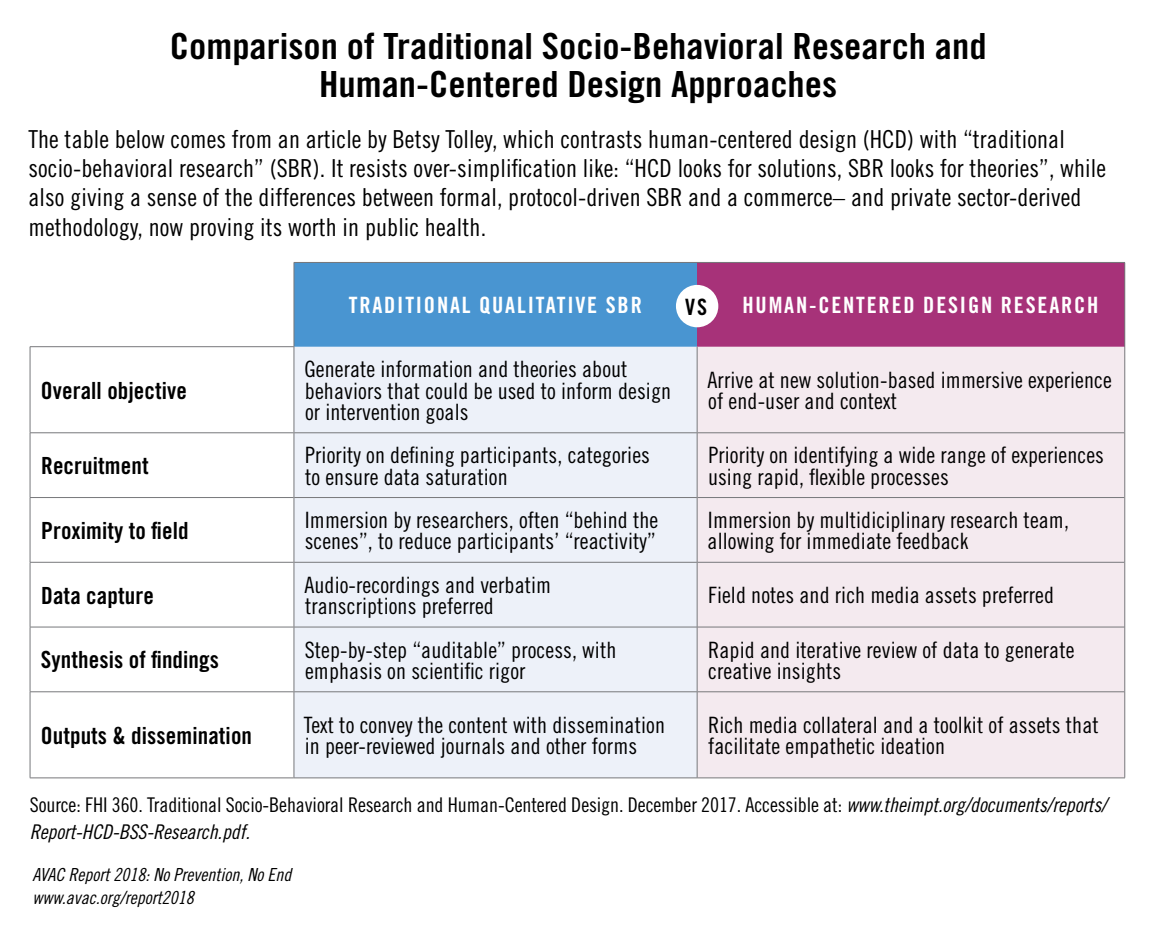
<style>
.page{position:relative;width:1175px;height:932px;background:#fff}
.page>*{position:absolute;margin:0;border:0;box-sizing:border-box;transform-origin:0 0}
.t1{font:36px/38.2px "Trade Gothic Bold Cond Twenty";color:#000;text-align:center;scale:1.08 1}
.t2{font:24.75px/29.2px "Trade Gothic Cond Eighteen";letter-spacing:.005em;color:#000}
.t3{font:23.62px "Trade Gothic Bold Cond Twenty";letter-spacing:.005em;color:#000}
.t4{font:22.5px/21.4px "Trade Gothic Cond Eighteen";letter-spacing:.005em;color:#000}
.t5{font:22.5px "Trade Gothic Bold Cond Twenty";letter-spacing:.08em;color:#fff}
.t6{font:22.5px "Trade Gothic Bold Cond Twenty";color:#000}
.t7{font:20.25px "Trade Gothic Cond Eighteen";letter-spacing:-.005em;color:#000}
.t8{font:20.25px "Trade Gothic Cond Eighteen Obl";letter-spacing:-.005em;color:#000}
.t9{font:18px/22.5px "Trade Gothic Cond Eighteen Obl";color:#000}
.s1{font-family:"Trade Gothic Cond Eighteen Obl"}
</style>
<div class="page">
<div style="left:294px;top:262px;width:403px;height:85px;background:#4995d1"></div>
<div style="left:697px;top:262px;width:427px;height:85px;background:#a73279"></div>
<div style="left:294px;top:347px;width:402px;height:430px;background:#edf1f9"></div>
<div style="left:697px;top:347px;width:427px;height:430px;background:#f4eaef"></div>
<hr style="left:30px;top:347px;width:1px;height:85px;background:#77787b">
<hr style="left:30px;top:433px;width:1px;height:64px;background:#77787b">
<hr style="left:30px;top:498px;width:1px;height:64px;background:#77787b">
<hr style="left:30px;top:562px;width:1px;height:64px;background:#77787b">
<hr style="left:30px;top:627px;width:1px;height:64px;background:#77787b">
<hr style="left:30px;top:692px;width:1px;height:85px;background:#77787b">
<hr style="left:30px;top:432px;width:264px;height:1px;background:#77787b">
<hr style="left:294px;top:432px;width:403px;height:1px;background:#77787b">
<hr style="left:30px;top:497px;width:264px;height:1px;background:#77787b">
<hr style="left:294px;top:497px;width:403px;height:1px;background:#77787b">
<hr style="left:30px;top:562px;width:264px;height:1px;background:#77787b">
<hr style="left:294px;top:562px;width:403px;height:1px;background:#77787b">
<hr style="left:30px;top:626px;width:264px;height:1px;background:#77787b">
<hr style="left:294px;top:626px;width:403px;height:1px;background:#77787b">
<hr style="left:30px;top:691px;width:264px;height:1px;background:#77787b">
<hr style="left:294px;top:691px;width:403px;height:1px;background:#77787b">
<hr style="left:30px;top:777px;width:264px;height:1px;background:#77787b">
<hr style="left:697px;top:432px;width:427px;height:1px;background:#77787b">
<hr style="left:697px;top:497px;width:427px;height:1px;background:#77787b">
<hr style="left:697px;top:562px;width:427px;height:1px;background:#77787b">
<hr style="left:697px;top:626px;width:427px;height:1px;background:#77787b">
<hr style="left:697px;top:691px;width:427px;height:1px;background:#77787b">
<hr style="left:293px;top:263px;width:1px;height:83px;background:#77787b">
<hr style="left:293px;top:347px;width:1px;height:86px;background:#77787b">
<hr style="left:293px;top:433px;width:1px;height:64px;background:#77787b">
<hr style="left:293px;top:497px;width:1px;height:65px;background:#77787b">
<hr style="left:293px;top:562px;width:1px;height:65px;background:#77787b">
<hr style="left:293px;top:627px;width:1px;height:64px;background:#77787b">
<hr style="left:293px;top:691px;width:1px;height:86px;background:#77787b">
<hr style="left:696px;top:347px;width:1px;height:86px;background:#77787b">
<hr style="left:696px;top:433px;width:1px;height:64px;background:#77787b">
<hr style="left:696px;top:497px;width:1px;height:65px;background:#77787b">
<hr style="left:696px;top:562px;width:1px;height:65px;background:#77787b">
<hr style="left:696px;top:627px;width:1px;height:64px;background:#77787b">
<hr style="left:696px;top:691px;width:1px;height:86px;background:#77787b">
<hr style="left:30px;top:346px;width:264px;height:1px;background:#77787b">
<hr style="left:294px;top:262px;width:403px;height:1px;background:#77787b">
<hr style="left:697px;top:262px;width:428px;height:1px;background:#77787b">
<hr style="left:294px;top:777px;width:403px;height:1px;background:#77787b">
<hr style="left:697px;top:777px;width:428px;height:1px;background:#77787b">
<hr style="left:1124px;top:263px;width:1px;height:84px;background:#77787b">
<hr style="left:1124px;top:347px;width:1px;height:86px;background:#77787b">
<hr style="left:1124px;top:433px;width:1px;height:64px;background:#77787b">
<hr style="left:1124px;top:497px;width:1px;height:65px;background:#77787b">
<hr style="left:1124px;top:562px;width:1px;height:65px;background:#77787b">
<hr style="left:1124px;top:627px;width:1px;height:64px;background:#77787b">
<hr style="left:1124px;top:691px;width:1px;height:86px;background:#77787b">
<div style="left:676px;top:285px;width:42px;height:42px;background:#fff;border-radius:50%"></div>
<h1 class="t1" style="left:170px;top:27px;width:758px">Comparison of Traditional Socio-Behavioral Research and<br>Human-Centered Design Approaches</h1>
<p class="t2" style="left:28px;top:124px;width:1079px">The table below comes from an article by Betsy Tolley, which contrasts human-centered design (HCD) with “traditional socio-behavioral research” (SBR). It resists over-simplification like: “HCD looks for solutions, SBR looks for theories”, while also giving a sense of the differences between formal, protocol-driven SBR and a commerce– and private sector-derived methodology, now proving its worth in public health.</p>
<p class="t3" style="left:41px;top:376px;width:148px">Overall objective</p>
<p class="t5" style="left:349px;top:291px;width:295px">TRADITIONAL QUALITATIVE SBR</p>
<p class="t5" style="left:742px;top:291px;width:357px">HUMAN-CENTERED DESIGN RESEARCH</p>
<p class="t6" style="left:685px;top:293px;width:24px">VS</p>
<p class="t4" style="left:304px;top:358px;width:368px">Generate information and theories about behaviors that could be used to inform design or intervention goals</p>
<p class="t4" style="left:707px;top:369px;width:406px">Arrive at new solution-based immersive experience of end-user and context</p>
<p class="t3" style="left:41px;top:451px;width:109px">Recruitment</p>
<p class="t4" style="left:305px;top:444px;width:346px">Priority on defining participants, categories to ensure data saturation</p>
<p class="t4" style="left:708px;top:444px;width:397px">Priority on identifying a wide range of experiences using rapid, flexible processes</p>
<p class="t3" style="left:41px;top:516px;width:149px">Proximity to field</p>
<p class="t4" style="left:305px;top:509px;width:355px">Immersion by researchers, often “behind the scenes”, to reduce participants’ “reactivity”</p>
<p class="t4" style="left:707px;top:509px;width:363px">Immersion by multidiciplinary research team, allowing for immediate feedback</p>
<p class="t3" style="left:41px;top:581px;width:114px">Data capture</p>
<p class="t4" style="left:304px;top:574px;width:248px">Audio-recordings and verbatim transcriptions preferred</p>
<p class="t4" style="left:708px;top:584px;width:347px">Field notes and rich media assets preferred</p>
<p class="t3" style="left:41px;top:645px;width:180px">Synthesis of findings</p>
<p class="t4" style="left:305px;top:638px;width:313px">Step-by-step “auditable” process, with emphasis on scientific rigor</p>
<p class="t4" style="left:708px;top:638px;width:368px">Rapid and iterative review of data to generate creative insights</p>
<p class="t3" style="left:41px;top:721px;width:213px">Outputs &amp; dissemination</p>
<p class="t4" style="left:304px;top:714px;width:363px">Text to convey the content with dissemination in peer-reviewed journals and other forms</p>
<p class="t4" style="left:708px;top:714px;width:392px">Rich media collateral and a toolkit of assets that facilitate empathetic ideation</p>
<p class="t7" style="left:30px;top:792px;width:1078px">Source: FHI 360. Traditional Socio-Behavioral Research and Human-Centered Design. December 2017. Accessible at: <span class="s1">www.theimpt.org/documents/reports/</span></p>
<p class="t8" style="left:30px;top:819px;width:221px">Report-HCD-BSS-Research.pdf.</p>
<p class="t9" style="left:32px;top:863px;width:260px">AVAC Report 2018: No Prevention, No End www.avac.org/report2018</p>
</div>
